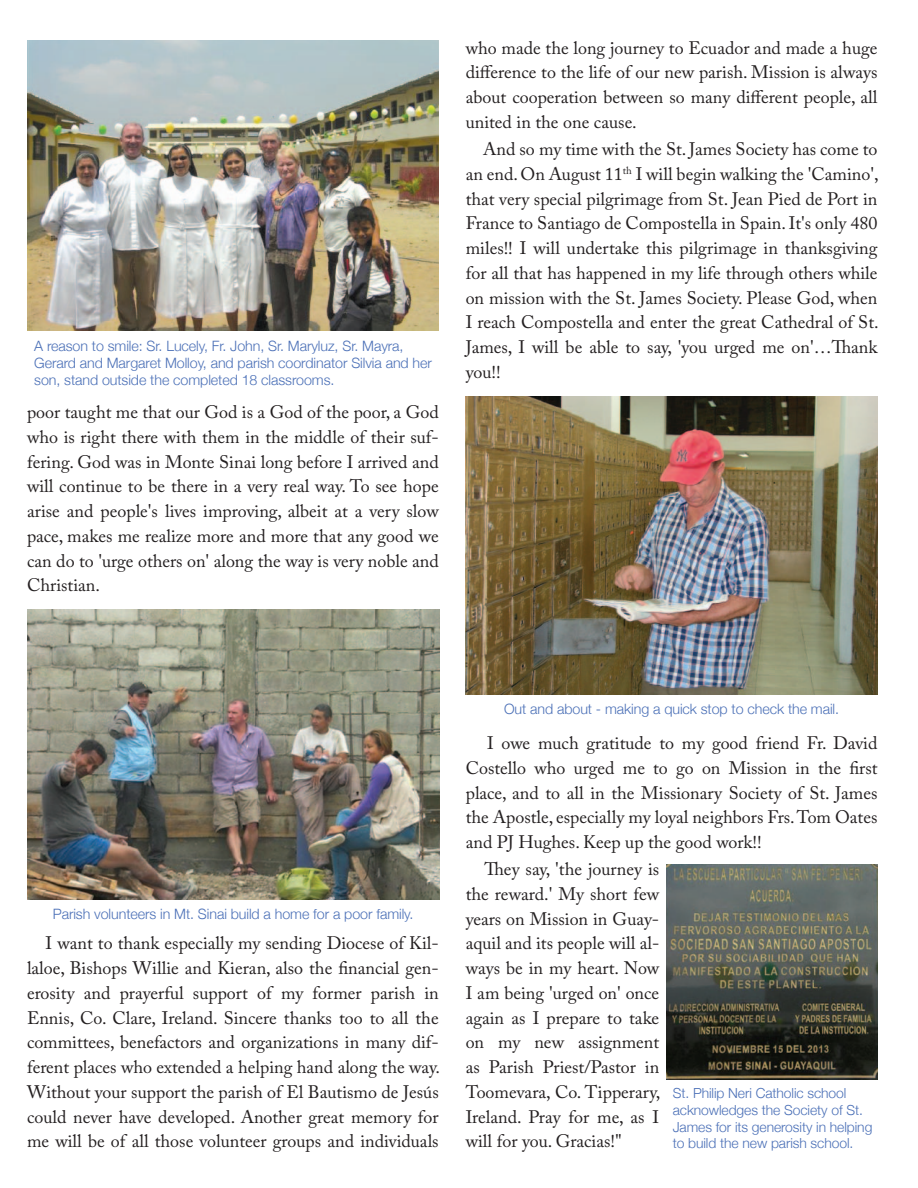
<style>
.page{position:relative;width:918px;height:1188px;background:#fff}
.page>*{position:absolute;margin:0;border:0;box-sizing:border-box;transform-origin:0 0}
.t1{font:18px/24.8px "Adobe Caslon Pro";color:#231f20;text-align:justify}
.t2{font:300 14.25px/17.1px "Helvetica Neue";letter-spacing:-.005em;color:#4b70b7}
.t3{font:300 13.8px/16.6px "Helvetica Neue";letter-spacing:-.005em;color:#4b70b7}
</style>
<div class="page">
<img style="left:27px;top:40px;width:412px;height:291px">
<img style="left:28px;top:609px;width:411px;height:290px">
<img style="left:666px;top:864px;width:212px;height:215px">
<img style="left:466px;top:396px;width:412px;height:299px">
<p class="t2" style="left:34px;top:337px;width:399px">A reason to smile: Sr. Lucely, Fr. John, Sr. Maryluz, Sr. Mayra,<br>Gerard and Margaret Molloy, and parish coordinator Silvia and her son, stand outside the completed 18 classrooms.</p>
<p class="t1" style="left:27px;top:400px;width:413px">poor taught me that our God is a God of the poor, a God who is right there with them in the middle of their suf&shy;fering. God was in Monte Sinai long before I arrived and will continue to be there in a very real way. To see hope arise and people's lives improving, albeit at a very slow pace, makes me realize more and more that any good we can do to 'urge others on' along the way is very noble and Christian.</p>
<p class="t1" style="left:466px;top:35px;width:413px">who made the long journey to Ecuador and made a huge difference to the life of our new parish. Mission is always about cooperation between so many different people, all united in the one cause.</p>
<p class="t1" style="left:466px;top:137px;width:415px;text-indent:18px">And so my time with the St. James Society has come to an end. On August 11<sup>th</sup> I will begin walking the 'Camino', that very special pilgrimage from St. Jean Pied de Port in France to Santiago de Compostella in Spain. It's only 480 miles!! I will undertake this pilgrimage in thanksgiving for all that has happened in my life through others while on mission with the St. James Society. Please God, when I reach Compostella and enter the great Cathedral of St.<br>James, I will be able to say, 'you urged me on'…Thank you!!</p>
<p class="t2" style="left:53px;top:905px;width:362px">Parish volunteers in Mt. Sinai build a home for a poor family.</p>
<p class="t1" style="left:27px;top:931px;width:414px;text-indent:19px">I want to thank especially my sending Diocese of Kil&shy;laloe, Bishops Willie and Kieran, also the financial gen&shy;erosity and prayerful support of my former parish in Ennis, Co. Clare, Ireland. Sincere thanks too to all the committees, benefactors and organizations in many dif&shy;ferent places who extended a helping hand along the way.<br>Without your support the parish of El Bautismo de Jesús could never have developed. Another great memory for me will be of all those volunteer groups and individuals</p>
<p class="t2" style="left:504px;top:700px;width:337px">Out and about - making a quick stop to check the mail.</p>
<p class="t1" style="left:466px;top:730px;width:413px;text-indent:21px">I owe much gratitude to my good friend Fr. David Costello who urged me to go on Mission in the first place, and to all in the Missionary Society of St. James the Apostle, especially my loyal neighbors Frs. Tom Oates and PJ Hughes. Keep up the good work!!</p>
<p class="t1" style="left:466px;top:857px;width:196px;text-indent:19px">They say, 'the journey is the reward.' My short few years on Mission in Guay&shy;aquil and its people will al&shy;ways be in my heart. Now I am being 'urged on' once again as I prepare to take on my new assignment as Parish Priest/Pastor in Toomevara, Co. Tipperary, Ireland. Pray for me, as I will for you. Gracias!"</p>
<p class="t3" style="left:673px;top:1084px;width:201px">St. Philip Neri Catholic school acknowledges the Society of St.<br>James for its generosity in helping to build the new parish school.</p>
</div>
